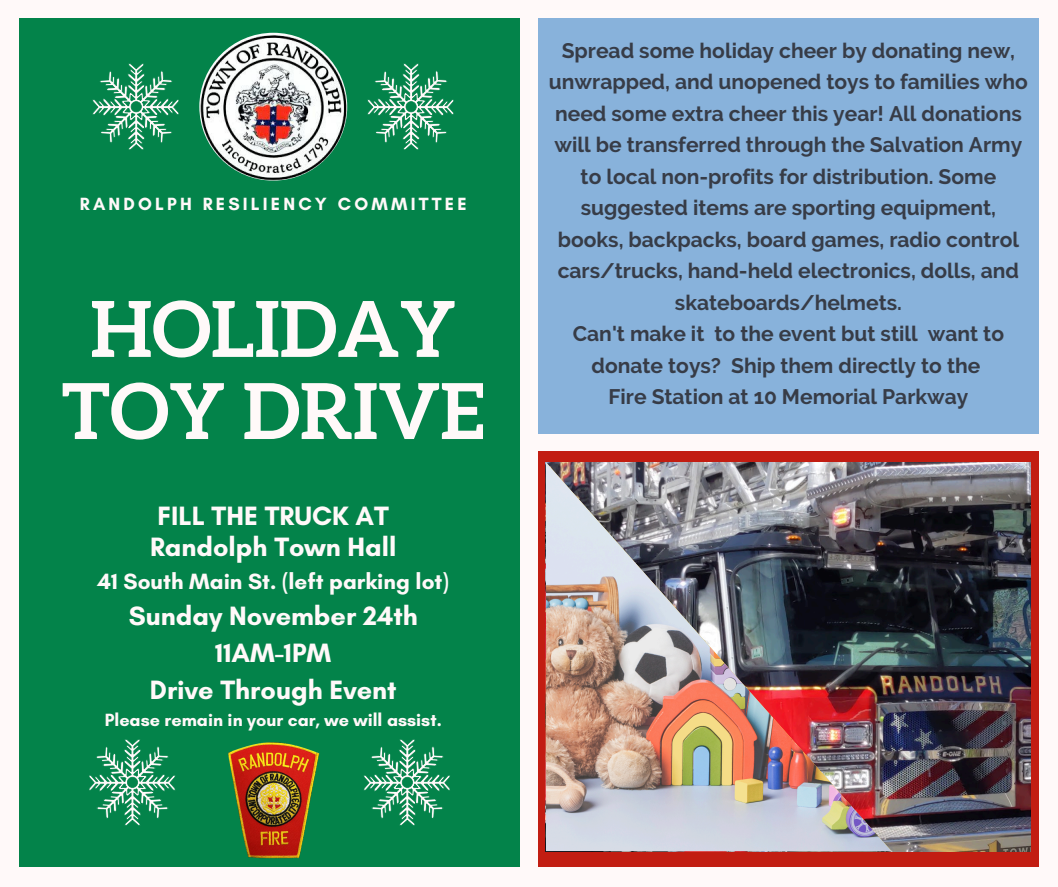
<style>
.page{position:relative;width:1058px;height:887px;background:#fff}
.page>*{position:absolute;margin:0;border:0;box-sizing:border-box;transform-origin:0 0}
.t1{font:700 77.25px/82.1px "Aleo";color:#fff9f9;text-align:center}
.t2{font:700 27px "Glacial Indifference";color:#fff9f9}
.t3{font:700 22.5px "Glacial Indifference";color:#fff9f9}
.t4{font:700 21px/31.5px "Raleway";color:#373c47;text-align:center}
.t5{font:700 18px "Glacial Indifference";color:#fff9f9}
.t6{font:700 18px "Glacial Indifference";letter-spacing:.175em;color:#fff9f9}
</style>
<div class="page">
<div style="left:0;top:0;width:1058px;height:886px;background:#fff9f9"></div>
<div style="left:19px;top:19px;width:501px;height:848px;background:#03834a"></div>
<div style="left:538px;top:19px;width:501px;height:415px;background:#88b2db"></div>
<div style="left:538px;top:451px;width:501px;height:416px;background:#c21d12"></div>
<img style="left:891px;top:462px;width:139px;height:389px">
<svg style="left:92px;top:63px;width:87px;height:87px"></svg>
<svg style="left:367px;top:63px;width:87px;height:87px"></svg>
<svg style="left:89px;top:739px;width:87px;height:86px"></svg>
<svg style="left:363px;top:739px;width:87px;height:86px"></svg>
<img style="left:228px;top:742px;width:92px;height:117px">
<img style="left:199px;top:33px;width:148px;height:148px;border-radius:50%">
<img style="left:546px;top:462px;width:345px;height:389px">
<h1 class="t6" style="left:80px;top:193px;width:388px">RANDOLPH RESILIENCY COMMITTEE</h1>
<p class="t1" style="left:61px;top:287px;width:425px">HOLIDAY<br>TOY DRIVE</p>
<h4 class="t2" style="left:157px;top:499px;width:233px">FILL THE TRUCK AT</h4>
<h2 class="t2" style="left:150px;top:530px;width:248px">Randolph Town Hall</h2>
<p class="t3" style="left:98px;top:567px;width:353px">41 South Main St. (left parking lot)</p>
<p class="t2" style="left:129px;top:599px;width:290px">Sunday November 24th</p>
<p class="t2" style="left:215px;top:636px;width:117px">11AM-1PM</p>
<p class="t2" style="left:150px;top:673px;width:248px">Drive Through Event</p>
<p class="t5" style="left:105px;top:709px;width:338px">Please remain in your car, we will assist.</p>
<p class="t4" style="left:549px;top:35px;width:480px">Spread some holiday cheer by donating new, unwrapped, and unopened toys to families who need some extra cheer this year! All donations will be transferred through the Salvation Army to local non-profits for distribution. Some suggested items are sporting equipment, books, backpacks, board games, radio control cars/trucks, hand-held electronics, dolls, and skateboards/helmets.<br>Can't make it to the event but still want to donate toys? Ship them directly to the<br>Fire Station at 10 Memorial Parkway</p>
</div>
